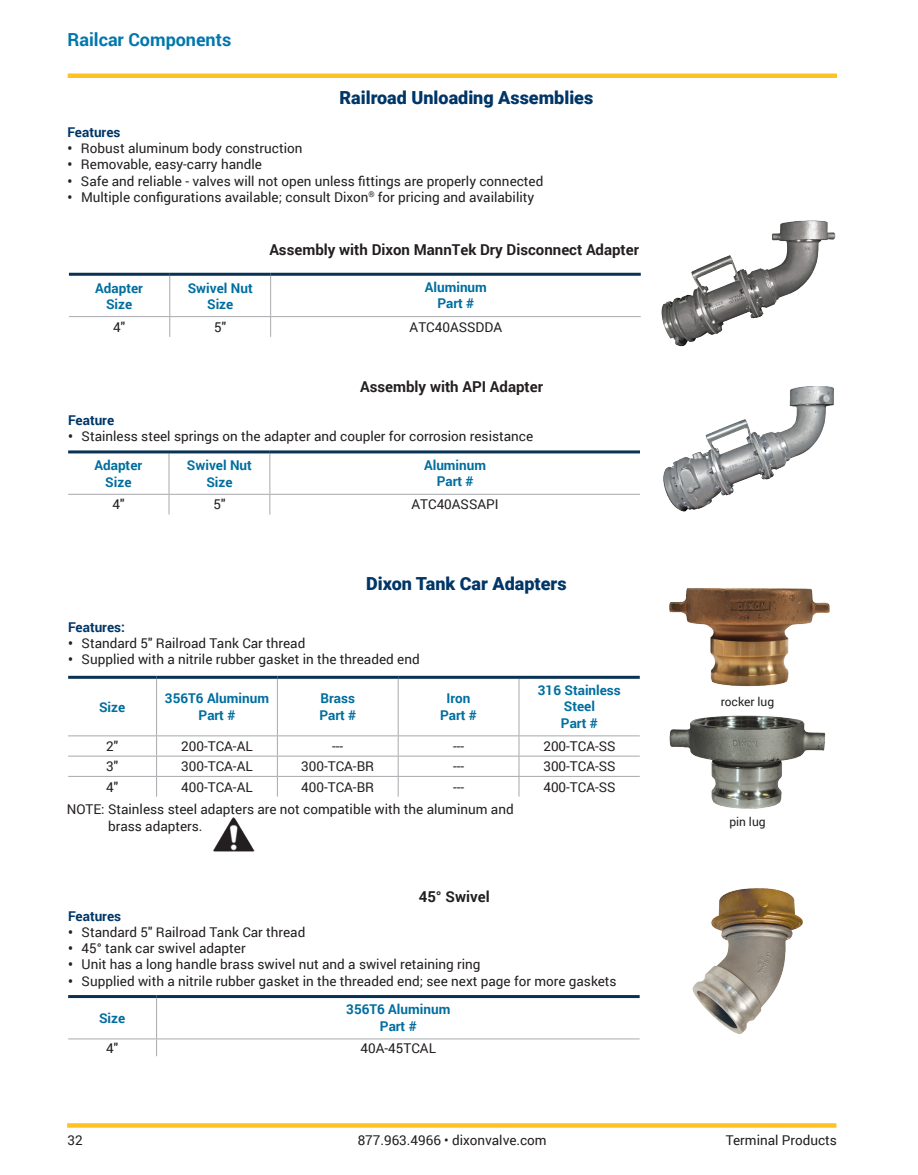
<style>
.page{position:relative;width:918px;height:1175px;background:#fff}
.page>*{position:absolute;margin:0;border:0;box-sizing:border-box;transform-origin:0 0}
._2020_Product_Name{font:900 18px "Roboto";color:#003667}
.t1{font:700 18px "Roboto";color:#0077ae}
._2020_Product_Sub-heading{font:700 15px "Roboto";color:#231f20}
._2020_Body_Text{font:13.5px/16.2px "Roboto";color:#231f20}
._2020_Table_Header{font:700 13.5px/16.2px "Roboto";color:#006e9f;text-align:center}
.part_number{font:13.5px "Roboto";color:#231f20}
._2020_Body_Text_Header{font:700 13.5px "Roboto";color:#003667}
.text_-_center{font:13.5px "Roboto";color:#231f20}
._2020_Table_Part_Number{font:12px "Roboto";color:#231f20}
.s1{font-weight:700}
</style>
<div class="page">
<div style="left:68px;top:73px;width:769px;height:5px;background:#fec224"></div>
<svg style="left:67px;top:1123px;width:769px;height:4px;background:#fec530"></svg>
<img style="left:661px;top:220px;width:175px;height:127px">
<img style="left:663px;top:386px;width:171px;height:126px">
<svg style="left:69px;top:276px;width:572px;height:61px"></svg>
<hr style="left:69px;top:273px;width:101px;height:3px;background:#093153">
<hr style="left:170px;top:273px;width:101px;height:3px;background:#093153">
<hr style="left:271px;top:273px;width:370px;height:3px;background:#093153">
<svg style="left:68px;top:453px;width:572px;height:61px"></svg>
<hr style="left:68px;top:450px;width:101px;height:3px;background:#093153">
<hr style="left:169px;top:450px;width:101px;height:3px;background:#093153">
<hr style="left:270px;top:450px;width:370px;height:3px;background:#093153">
<img style="left:692px;top:888px;width:111px;height:146px">
<img style="left:669px;top:588px;width:161px;height:99px">
<img style="left:669px;top:715px;width:157px;height:94px">
<img style="left:213px;top:817px;width:42px;height:35px">
<svg style="left:68px;top:679px;width:572px;height:117px"></svg>
<hr style="left:68px;top:676px;width:89px;height:3px;background:#093153">
<hr style="left:157px;top:676px;width:120px;height:3px;background:#093153">
<hr style="left:277px;top:676px;width:121px;height:3px;background:#093153">
<hr style="left:398px;top:676px;width:121px;height:3px;background:#093153">
<hr style="left:519px;top:676px;width:121px;height:3px;background:#093153">
<svg style="left:68px;top:998px;width:572px;height:58px"></svg>
<hr style="left:68px;top:995px;width:89px;height:3px;background:#093153">
<hr style="left:157px;top:995px;width:483px;height:3px;background:#093153">
<h1 class="t1" style="left:68px;top:27px;width:165px">Railcar Components</h1>
<p class="_2020_Product_Name" style="left:340px;top:85px;width:255px">Railroad Unloading Assemblies</p>
<p class="_2020_Body_Text_Header" style="left:68px;top:123px;width:54px">Features</p>
<p class="_2020_Body_Text" style="left:68px;top:140px;width:237px"><span class="s1">•</span> Robust aluminum body construction</p>
<p class="_2020_Body_Text" style="left:68px;top:156px;width:196px"><span class="s1">•</span> Removable, easy-carry handle</p>
<p class="_2020_Body_Text" style="left:68px;top:172px;width:477px"><span class="s1">•</span> Safe and reliable - valves will not open unless fittings are properly connected</p>
<p class="_2020_Body_Text" style="left:68px;top:188px;width:468px"><span class="s1">•</span> Multiple configurations available; consult Dixon<sup>®</sup> for pricing and availability</p>
<p class="_2020_Product_Sub-heading" style="left:269px;top:239px;width:371px">Assembly with Dixon MannTek Dry Disconnect Adapter</p>
<p class="_2020_Table_Header" style="left:95px;top:279px;width:49px">Adapter</p>
<p class="_2020_Table_Header" style="left:106px;top:295px;width:28px">Size</p>
<p class="_2020_Table_Header" style="left:188px;top:279px;width:66px">Swivel Nut</p>
<p class="_2020_Table_Header" style="left:207px;top:295px;width:28px">Size</p>
<p class="_2020_Table_Header" style="left:425px;top:279px;width:64px">Aluminum</p>
<p class="_2020_Table_Header" style="left:437px;top:295px;width:38px">Part #</p>
<p class="text_-_center" style="left:113px;top:317px;width:14px">4"</p>
<p class="text_-_center" style="left:214px;top:317px;width:14px">5"</p>
<p class="part_number" style="left:410px;top:317px;width:94px">ATC40ASSDDA</p>
<p class="_2020_Product_Sub-heading" style="left:360px;top:376px;width:184px">Assembly with API Adapter</p>
<p class="_2020_Body_Text_Header" style="left:68px;top:410px;width:48px">Feature</p>
<p class="_2020_Body_Text" style="left:68px;top:428px;width:467px"><span class="s1">•</span> Stainless steel springs on the adapter and coupler for corrosion resistance</p>
<p class="_2020_Table_Header" style="left:95px;top:457px;width:49px">Adapter</p>
<p class="_2020_Table_Header" style="left:105px;top:473px;width:28px">Size</p>
<p class="_2020_Table_Header" style="left:424px;top:456px;width:64px">Aluminum</p>
<p class="_2020_Table_Header" style="left:437px;top:472px;width:38px">Part #</p>
<p class="_2020_Table_Header" style="left:187px;top:457px;width:66px">Swivel Nut</p>
<p class="_2020_Table_Header" style="left:206px;top:473px;width:28px">Size</p>
<p class="text_-_center" style="left:112px;top:495px;width:14px">4"</p>
<p class="text_-_center" style="left:213px;top:495px;width:14px">5"</p>
<p class="part_number" style="left:412px;top:495px;width:89px">ATC40ASSAPI</p>
<p class="_2020_Product_Name" style="left:366px;top:571px;width:202px">Dixon Tank Car Adapters</p>
<p class="_2020_Body_Text_Header" style="left:68px;top:617px;width:58px">Features:</p>
<p class="_2020_Body_Text" style="left:68px;top:634px;width:239px"><span class="s1">•</span> Standard 5" Railroad Tank Car thread</p>
<p class="_2020_Body_Text" style="left:68px;top:651px;width:353px"><span class="s1">•</span> Supplied with a nitrile rubber gasket in the threaded end</p>
<p class="_2020_Table_Header" style="left:99px;top:698px;width:28px">Size</p>
<p class="_2020_Table_Header" style="left:165px;top:690px;width:106px">356T6 Aluminum</p>
<p class="_2020_Table_Header" style="left:199px;top:706px;width:38px">Part #</p>
<p class="_2020_Table_Header" style="left:321px;top:690px;width:36px">Brass</p>
<p class="_2020_Table_Header" style="left:319px;top:706px;width:38px">Part #</p>
<p class="_2020_Table_Header" style="left:447px;top:690px;width:25px">Iron</p>
<p class="_2020_Table_Header" style="left:440px;top:706px;width:38px">Part #</p>
<p class="_2020_Table_Header" style="left:538px;top:681px;width:85px">316 Stainless<br>Steel</p>
<p class="_2020_Table_Header" style="left:561px;top:714px;width:38px">Part #</p>
<p class="text_-_center" style="left:106px;top:736px;width:14px">2"</p>
<p class="part_number" style="left:181px;top:736px;width:73px">200-TCA-AL</p>
<p class="part_number" style="left:332px;top:736px;width:13px">---</p>
<p class="part_number" style="left:453px;top:736px;width:13px">---</p>
<p class="part_number" style="left:543px;top:736px;width:74px">200-TCA-SS</p>
<p class="text_-_center" style="left:106px;top:756px;width:14px">3"</p>
<p class="part_number" style="left:181px;top:756px;width:73px">300-TCA-AL</p>
<p class="part_number" style="left:301px;top:756px;width:74px">300-TCA-BR</p>
<p class="part_number" style="left:453px;top:756px;width:13px">---</p>
<p class="part_number" style="left:543px;top:756px;width:74px">300-TCA-SS</p>
<p class="text_-_center" style="left:106px;top:777px;width:14px">4"</p>
<p class="part_number" style="left:181px;top:777px;width:73px">400-TCA-AL</p>
<p class="part_number" style="left:301px;top:777px;width:74px">400-TCA-BR</p>
<p class="part_number" style="left:453px;top:777px;width:13px">---</p>
<p class="part_number" style="left:543px;top:777px;width:74px">400-TCA-SS</p>
<p class="_2020_Body_Text" style="left:108px;top:801px;width:407px;text-indent:-41px">NOTE: Stainless steel adapters are not compatible with the aluminum and brass adapters.</p>
<p class="_2020_Product_Sub-heading" style="left:419px;top:886px;width:72px">45° Swivel</p>
<p class="_2020_Body_Text_Header" style="left:68px;top:906px;width:54px">Features</p>
<p class="_2020_Body_Text" style="left:68px;top:923px;width:239px"><span class="s1">•</span> Standard 5" Railroad Tank Car thread</p>
<p class="_2020_Body_Text" style="left:68px;top:939px;width:179px"><span class="s1">•</span> 45° tank car swivel adapter</p>
<p class="_2020_Body_Text" style="left:68px;top:956px;width:414px"><span class="s1">•</span> Unit has a long handle brass swivel nut and a swivel retaining ring</p>
<p class="_2020_Body_Text" style="left:68px;top:972px;width:550px"><span class="s1">•</span> Supplied with a nitrile rubber gasket in the threaded end; see next page for more gaskets</p>
<p class="_2020_Table_Header" style="left:99px;top:1009px;width:28px">Size</p>
<p class="_2020_Table_Header" style="left:346px;top:1001px;width:106px">356T6 Aluminum</p>
<p class="_2020_Table_Header" style="left:380px;top:1017px;width:38px">Part #</p>
<p class="text_-_center" style="left:106px;top:1038px;width:14px">4"</p>
<p class="part_number" style="left:361px;top:1038px;width:77px">40A-45TCAL</p>
<p class="_2020_Body_Text" style="left:68px;top:1131px;width:17px">32</p>
<p class="_2020_Body_Text" style="left:358px;top:1131px;width:191px">877.963.4966 • dixonvalve.com</p>
<p class="_2020_Table_Part_Number" style="left:721px;top:693px;width:55px">rocker lug</p>
<p class="_2020_Table_Part_Number" style="left:729px;top:813px;width:38px">pin lug</p>
<p class="_2020_Body_Text" style="left:726px;top:1131px;width:113px">Terminal Products</p>
</div>
